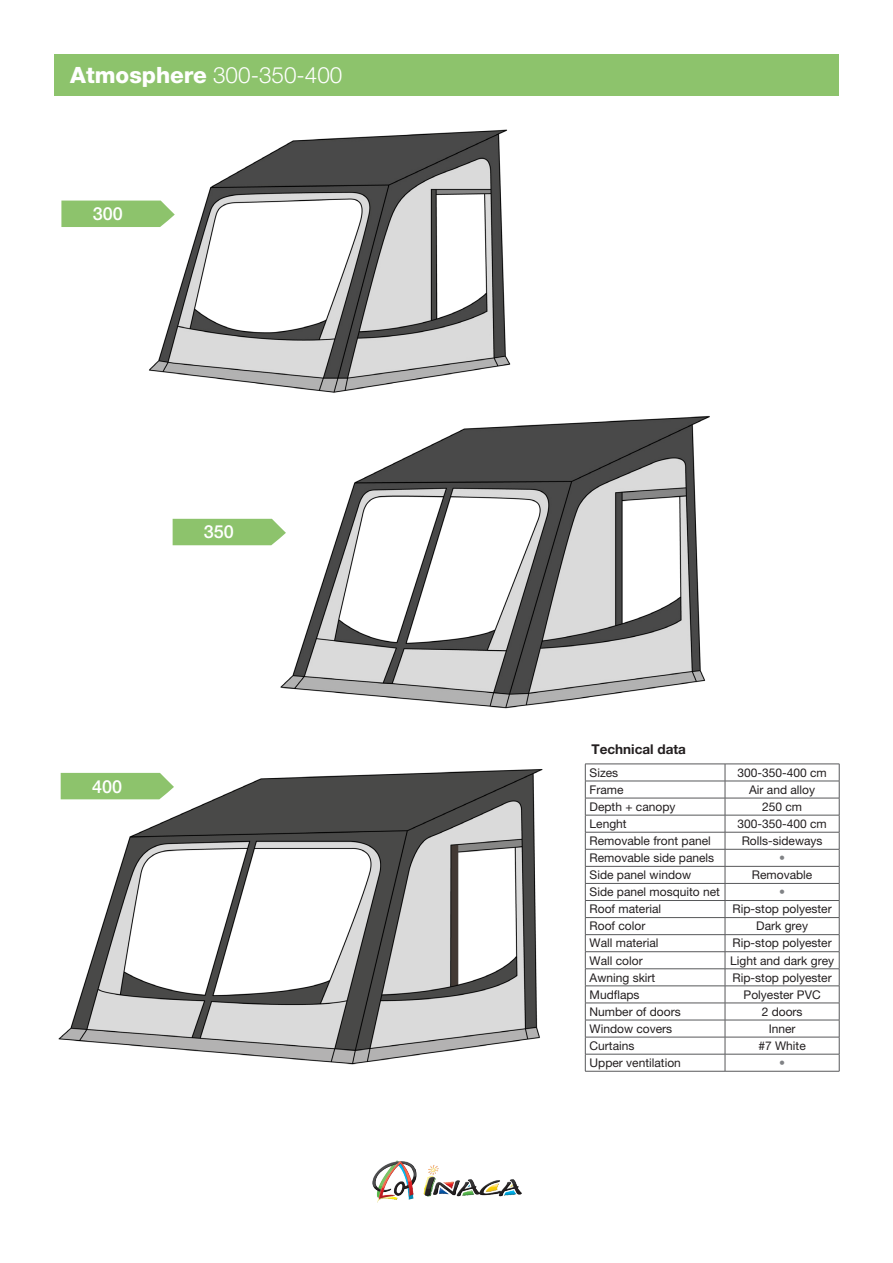
<style>
.page{position:relative;width:893px;height:1263px;background:#fff}
.page>*{position:absolute;margin:0;border:0;box-sizing:border-box;transform-origin:0 0}
.t1{font:300 22.5px "Helvetica Neue LT Pro";color:#fff}
.t2{font:500 18px "Helvetica Neue LT Pro";color:#fff}
.t3{font:700 13.5px "Helvetica Neue LT Pro";color:#231f20}
.t4{font:12px "Helvetica Neue LT Pro";color:#231f20}
.t5{font:12px "Helvetica Neue LT Pro";color:#808285}
.s1{font-weight:800}
</style>
<div class="page">
<div style="left:55px;top:54px;width:784px;height:42px;background:#8dc36c"></div>
<img style="left:58px;top:769px;width:485px;height:296px">
<img style="left:372px;top:1160px;width:150px;height:43px">
<div style="left:173px;top:519px;width:95px;height:26px;background:#8dc36c"></div>
<div style="left:61px;top:773px;width:113px;height:26px;background:#8dc36c"></div>
<div style="left:61px;top:201px;width:65px;height:26px;background:#8dc36c"></div>
<img style="left:126px;top:129px;width:385px;height:264px">
<img style="left:268px;top:415px;width:442px;height:294px">
<hr style="left:585px;top:764px;width:140px;height:1px;background:#57585a">
<hr style="left:725px;top:764px;width:114px;height:1px;background:#57585a">
<hr style="left:585px;top:781px;width:140px;height:1px;background:#57585a">
<hr style="left:725px;top:781px;width:114px;height:1px;background:#57585a">
<hr style="left:585px;top:798px;width:140px;height:1px;background:#57585a">
<hr style="left:725px;top:798px;width:114px;height:1px;background:#57585a">
<hr style="left:585px;top:815px;width:140px;height:1px;background:#57585a">
<hr style="left:725px;top:815px;width:114px;height:1px;background:#57585a">
<hr style="left:585px;top:832px;width:140px;height:1px;background:#57585a">
<hr style="left:725px;top:832px;width:114px;height:1px;background:#57585a">
<hr style="left:585px;top:849px;width:140px;height:1px;background:#57585a">
<hr style="left:725px;top:849px;width:114px;height:1px;background:#57585a">
<hr style="left:585px;top:866px;width:140px;height:1px;background:#57585a">
<hr style="left:725px;top:866px;width:114px;height:1px;background:#57585a">
<hr style="left:585px;top:883px;width:140px;height:1px;background:#57585a">
<hr style="left:725px;top:883px;width:114px;height:1px;background:#57585a">
<hr style="left:585px;top:900px;width:140px;height:1px;background:#57585a">
<hr style="left:725px;top:900px;width:114px;height:1px;background:#57585a">
<hr style="left:585px;top:917px;width:140px;height:1px;background:#57585a">
<hr style="left:725px;top:917px;width:114px;height:1px;background:#57585a">
<hr style="left:585px;top:934px;width:140px;height:1px;background:#57585a">
<hr style="left:725px;top:934px;width:114px;height:1px;background:#57585a">
<hr style="left:585px;top:951px;width:140px;height:1px;background:#57585a">
<hr style="left:725px;top:951px;width:114px;height:1px;background:#57585a">
<hr style="left:585px;top:968px;width:140px;height:1px;background:#57585a">
<hr style="left:725px;top:968px;width:114px;height:1px;background:#57585a">
<hr style="left:585px;top:985px;width:140px;height:1px;background:#57585a">
<hr style="left:725px;top:985px;width:114px;height:1px;background:#57585a">
<hr style="left:585px;top:1003px;width:140px;height:1px;background:#57585a">
<hr style="left:725px;top:1003px;width:114px;height:1px;background:#57585a">
<hr style="left:585px;top:1020px;width:140px;height:1px;background:#57585a">
<hr style="left:725px;top:1020px;width:114px;height:1px;background:#57585a">
<hr style="left:585px;top:1037px;width:140px;height:1px;background:#57585a">
<hr style="left:725px;top:1037px;width:114px;height:1px;background:#57585a">
<hr style="left:585px;top:1054px;width:140px;height:1px;background:#57585a">
<svg style="left:585px;top:764px;width:1px;height:307px"></svg>
<hr style="left:725px;top:1054px;width:114px;height:1px;background:#57585a">
<svg style="left:725px;top:764px;width:1px;height:307px"></svg>
<svg style="left:839px;top:764px;width:1px;height:307px"></svg>
<hr style="left:585px;top:1071px;width:140px;height:1px;background:#57585a">
<hr style="left:725px;top:1071px;width:114px;height:1px;background:#57585a">
<p class="t1" style="left:70px;top:61px;width:274px"><span class="s1">Atmosphere</span> 300-350-400</p>
<p class="t2" style="left:93px;top:203px;width:32px">300</p>
<p class="t2" style="left:204px;top:521px;width:32px">350</p>
<p class="t2" style="left:92px;top:775px;width:32px">400</p>
<p class="t3" style="left:591px;top:741px;width:96px">Technical data</p>
<p class="t4" style="left:590px;top:765px;width:30px">Sizes</p>
<p class="t4" style="left:737px;top:765px;width:91px">300-350-400 cm</p>
<p class="t4" style="left:590px;top:782px;width:36px">Frame</p>
<p class="t4" style="left:749px;top:782px;width:67px">Air and alloy</p>
<p class="t4" style="left:590px;top:799px;width:87px">Depth + canopy</p>
<p class="t4" style="left:762px;top:799px;width:42px">250 cm</p>
<p class="t4" style="left:590px;top:816px;width:39px">Lenght</p>
<p class="t4" style="left:737px;top:816px;width:91px">300-350-400 cm</p>
<p class="t4" style="left:590px;top:833px;width:123px">Removable front panel</p>
<p class="t4" style="left:742px;top:833px;width:82px">Rolls-sideways</p>
<p class="t4" style="left:590px;top:851px;width:126px">Removable side panels</p>
<p class="t5" style="left:779px;top:851px;width:7px">•</p>
<p class="t4" style="left:590px;top:868px;width:103px">Side panel window</p>
<p class="t4" style="left:752px;top:868px;width:62px">Removable</p>
<p class="t4" style="left:590px;top:885px;width:132px">Side panel mosquito net</p>
<p class="t5" style="left:779px;top:885px;width:7px">•</p>
<p class="t4" style="left:590px;top:902px;width:73px">Roof material</p>
<p class="t4" style="left:732px;top:902px;width:101px">Rip-stop polyester</p>
<p class="t4" style="left:590px;top:919px;width:57px">Roof color</p>
<p class="t4" style="left:756px;top:919px;width:53px">Dark grey</p>
<p class="t4" style="left:590px;top:936px;width:70px">Wall material</p>
<p class="t4" style="left:732px;top:936px;width:101px">Rip-stop polyester</p>
<p class="t4" style="left:590px;top:953px;width:55px">Wall color</p>
<p class="t4" style="left:730px;top:953px;width:106px">Light and dark grey</p>
<p class="t4" style="left:590px;top:970px;width:67px">Awning skirt</p>
<p class="t4" style="left:732px;top:970px;width:101px">Rip-stop polyester</p>
<p class="t4" style="left:590px;top:987px;width:52px">Mudflaps</p>
<p class="t4" style="left:744px;top:987px;width:79px">Polyester PVC</p>
<p class="t4" style="left:590px;top:1004px;width:93px">Number of doors</p>
<p class="t4" style="left:762px;top:1004px;width:42px">2 doors</p>
<p class="t4" style="left:590px;top:1021px;width:84px">Window covers</p>
<p class="t4" style="left:769px;top:1021px;width:28px">Inner</p>
<p class="t4" style="left:590px;top:1038px;width:46px">Curtains</p>
<p class="t4" style="left:758px;top:1038px;width:49px">#7 White</p>
<p class="t4" style="left:590px;top:1055px;width:93px">Upper ventilation</p>
<p class="t5" style="left:779px;top:1055px;width:7px">•</p>
</div>
